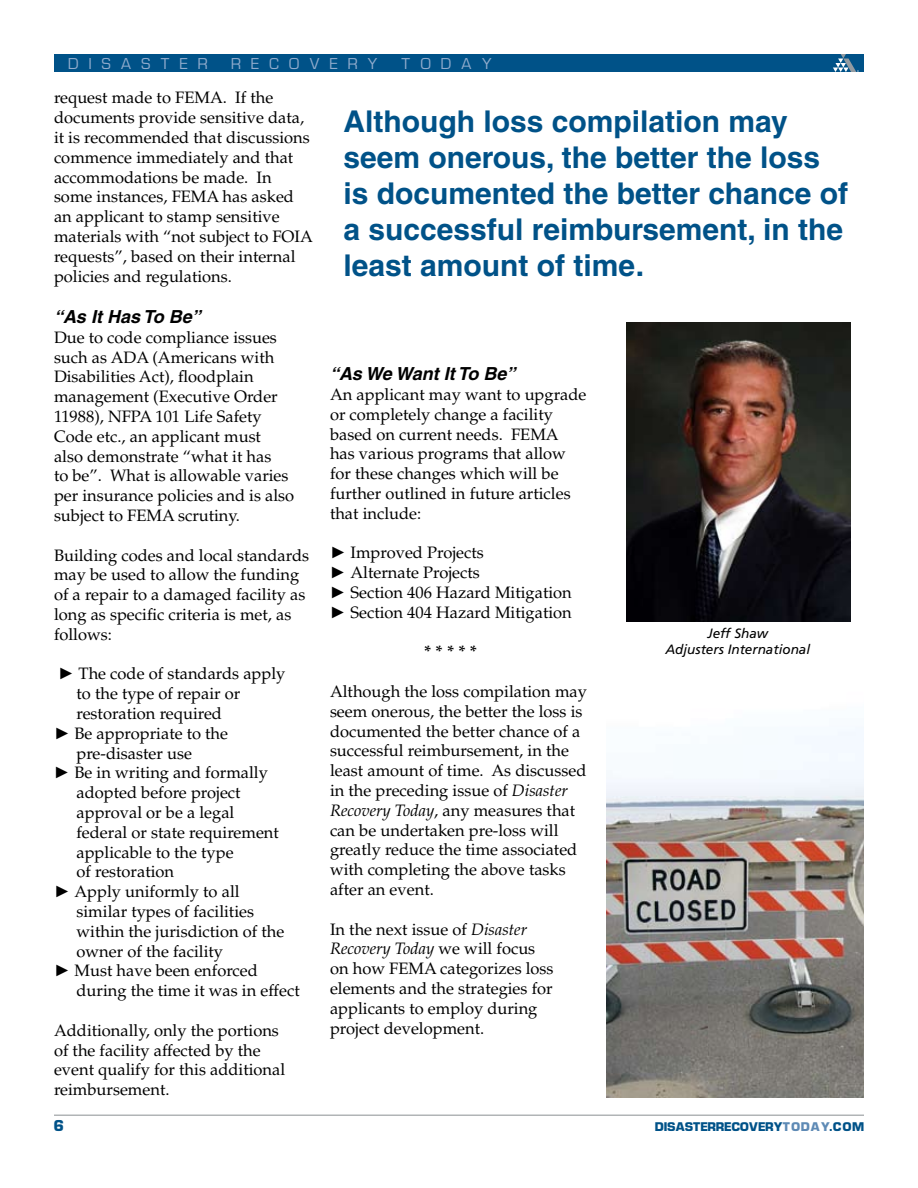
<style>
.page{position:relative;width:918px;height:1188px;background:#fff}
.page>*{position:absolute;margin:0;border:0;box-sizing:border-box;transform-origin:0 0}
.t1{font:700 30px/36px "Helvetica";color:#005288}
.t2{font:italic 700 18px "Helvetica";color:#000}
.t3{font:16.5px/19.8px "Palatino LT Std";color:#000}
.t4{font:700 16.5px "Palatino LT Std";color:#000}
.t5{font:15px "Eurostile SHOP";letter-spacing:.7em;color:#90abcc}
.t6{font:italic 13.5px/16.2px "Frutiger LT Std";color:#000;text-align:center}
.t7{font:700 12px "Eurostile SHOP";letter-spacing:.03em;color:#005288}
.s1{font-family:"Times New Roman"}
.s2{font-style:italic}
.s3{color:#5e8ab5}
</style>
<div class="page">
<hr style="left:54px;top:1114px;width:810px;height:2px;background:#b1b4b6">
<div style="left:54px;top:54px;width:810px;height:18px;background:#005288"></div>
<svg style="left:833px;top:54px;width:26px;height:18px"></svg>
<img style="left:627px;top:322px;width:224px;height:300px">
<img style="left:606px;top:727px;width:258px;height:370px">
<p class="t5" style="left:69px;top:55px;width:140px">DISASTER</p>
<p class="t5" style="left:232px;top:55px;width:147px">RECOVERY</p>
<p class="t5" style="left:402px;top:55px;width:91px">TODAY</p>
<p class="t3" style="left:54px;top:88px;width:260px">request made to FEMA. If the documents provide sensitive data, it is recommended that discussions commence immediately and that accommodations be made. In some instances, FEMA has asked an applicant to stamp sensitive materials with “not subject to FOIA requests”, based on their internal policies and regulations.</p>
<p class="t2" style="left:54px;top:306px;width:148px">“As It Has To Be”</p>
<p class="t3" style="left:54px;top:328px;width:242px">Due to code compliance issues such as ADA (Americans with<br>Disabilities Act), floodplain management (Executive Order<br>11988), NFPA 101 Life Safety<br>Code etc., an applicant must<br>also demonstrate “what it has<br>to be”. What is allowable varies per insurance policies and is also subject to FEMA scrutiny.</p>
<p class="t3" style="left:54px;top:545px;width:257px">Building codes and local standards may be used to allow the funding of a repair to a damaged facility as long as specific criteria is met, as follows:</p>
<p class="t3" style="left:58px;top:664px;width:229px"><span class="s1">►</span> The code of standards apply</p>
<p class="t3" style="left:77px;top:684px;width:165px">to the type of repair or</p>
<p class="t3" style="left:77px;top:704px;width:147px">restoration required</p>
<p class="t3" style="left:54px;top:724px;width:176px"><span class="s1">►</span> Be appropriate to the</p>
<p class="t3" style="left:77px;top:743px;width:117px">pre-disaster use</p>
<p class="t3" style="left:54px;top:763px;width:215px"><span class="s1">►</span> Be in writing and formally</p>
<p class="t3" style="left:77px;top:783px;width:166px">adopted before project</p>
<p class="t3" style="left:77px;top:803px;width:159px">approval or be a legal</p>
<p class="t3" style="left:76px;top:823px;width:204px">federal or state requirement</p>
<p class="t3" style="left:76px;top:842px;width:159px">applicable to the type</p>
<p class="t3" style="left:77px;top:862px;width:99px">of restoration</p>
<p class="t3" style="left:54px;top:882px;width:187px"><span class="s1">►</span> Apply uniformly to all</p>
<p class="t3" style="left:77px;top:902px;width:179px">similar types of facilities</p>
<p class="t3" style="left:77px;top:922px;width:209px">within the jurisdiction of the</p>
<p class="t3" style="left:77px;top:941px;width:148px">owner of the facility</p>
<p class="t3" style="left:54px;top:961px;width:205px"><span class="s1">►</span> Must have been enforced</p>
<p class="t3" style="left:77px;top:981px;width:225px">during the time it was in effect</p>
<p class="t3" style="left:54px;top:1021px;width:233px">Additionally, only the portions of the facility affected by the event qualify for this additional reimbursement.</p>
<h1 class="t1" style="left:344px;top:103px;width:506px">Although loss compilation may seem onerous, the better the loss is documented the better chance of a successful reimbursement, in the least amount of time.</h1>
<p class="t2" style="left:330px;top:363px;width:187px">“As We Want It To Be”</p>
<p class="t3" style="left:330px;top:385px;width:258px">An applicant may want to upgrade or completely change a facility based on current needs. FEMA has various programs that allow for these changes which will be further outlined in future articles that include:</p>
<p class="t3" style="left:330px;top:543px;width:243px"><span class="s1">►</span> Improved Projects<br><span class="s1">►</span> Alternate Projects<br><span class="s1">►</span> Section 406 Hazard Mitigation <span class="s1">►</span> Section 404 Hazard Mitigation</p>
<p class="t4" style="left:424px;top:642px;width:55px">* * * * *</p>
<p class="t3" style="left:330px;top:682px;width:259px">Although the loss compilation may seem onerous, the better the loss is documented the better chance of a successful reimbursement, in the least amount of time. As discussed in the preceding issue of <span class="s2">Disaster<br>Recovery Today</span>, any measures that can be undertaken pre-loss will greatly reduce the time associated with completing the above tasks after an event.</p>
<p class="t3" style="left:330px;top:919px;width:225px">In the next issue of <span class="s2">Disaster<br>Recovery Today</span> we will focus on how FEMA categorizes loss elements and the strategies for applicants to employ during project development.</p>
<p class="t6" style="left:665px;top:625px;width:146px">Jeff Shaw<br>Adjusters International</p>
<p class="t7" style="left:655px;top:1120px;width:210px">DISASTERRECOVERY<span class="s3">TODAY</span>.COM</p>
</div>
